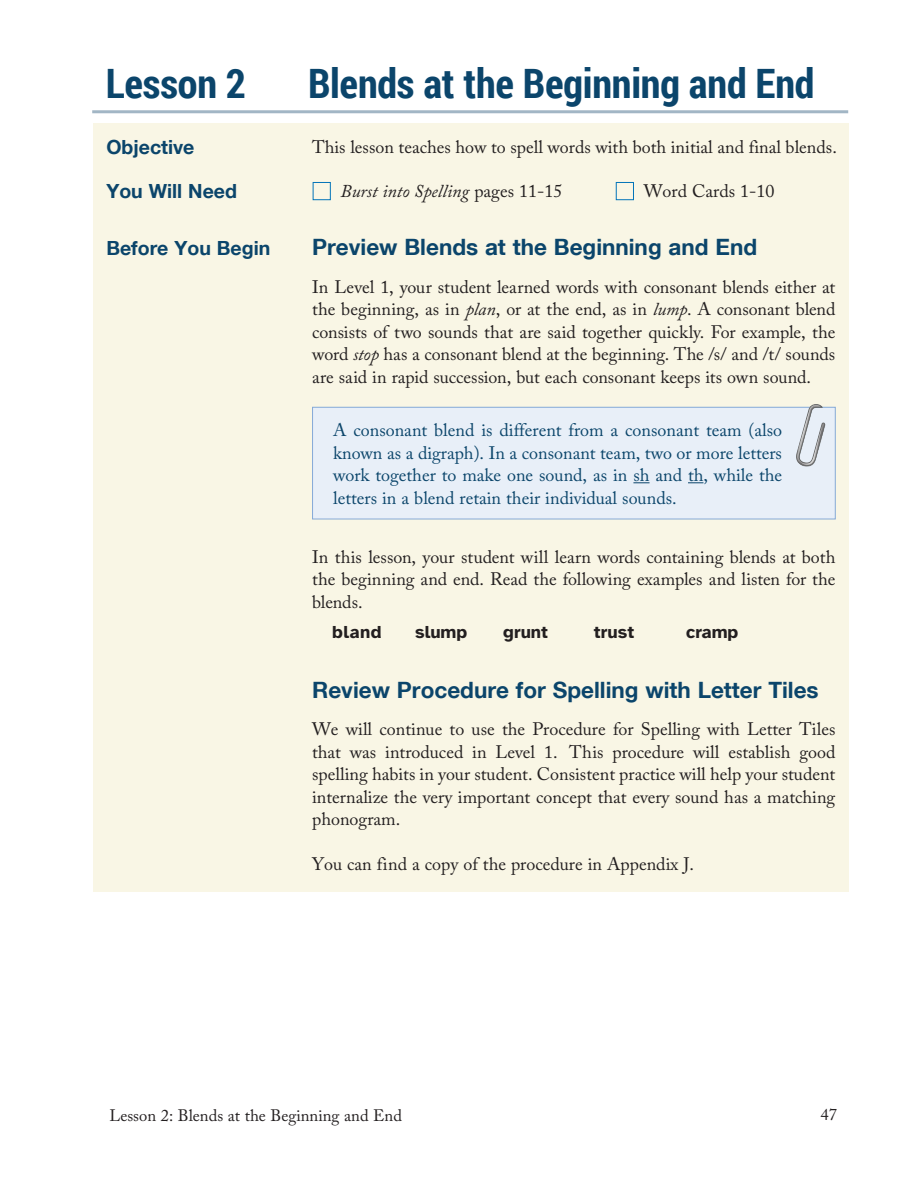
<style>
.page{position:relative;width:918px;height:1188px;background:#fff}
.page>*{position:absolute;margin:0;border:0;box-sizing:border-box;transform-origin:0 0}
.t1{font:700 40.5px "Roboto Condensed";letter-spacing:-.005em;color:#0b456b}
.t2{font:700 22.5px "Helvetica Neue LT Com";color:#0b456b}
.t3{font:700 19.5px "Helvetica Neue LT Com";color:#0b456b}
.t4{font:18px/22.5px "Adobe Caslon Pro";color:#231f20;text-align:justify}
.t5{font:18px/22.5px "Adobe Caslon Pro";color:#0b456b;text-align:justify}
.t6{font:italic 18px "Adobe Caslon Pro";color:#231f20}
.t7{font:700 18px "Atkinson Hyperlegible";color:#231f20}
.t8{font:16.5px "Adobe Caslon Pro";color:#231f20}
.s1{font-style:normal}
.s2{font-style:italic}
</style>
<div class="page">
<div style="left:93px;top:124px;width:756px;height:768px;background:#f9f6e5"></div>
<div style="left:313px;top:182px;width:18px;height:18px;border:1px solid #0374b9"></div>
<div style="left:616px;top:182px;width:18px;height:18px;border:1px solid #0374b9"></div>
<div style="left:313px;top:407px;width:522px;height:112px;background:#e8eff8"></div>
<svg style="left:633px;top:482px;width:17px;height:1px"></svg>
<svg style="left:688px;top:482px;width:15px;height:1px"></svg>
<div style="left:312px;top:407px;width:524px;height:112px;border:1px solid #85aad7"></div>
<svg style="left:796px;top:404px;width:29px;height:62px"></svg>
<hr style="left:92px;top:110px;width:756px;height:3px;background:#a2b6c5">
<h1 class="t1" style="left:106px;top:55px;width:142px">Lesson 2</h1>
<h1 class="t1" style="left:308px;top:55px;width:508px">Blends at the Beginning and End</h1>
<p class="t3" style="left:106px;top:134px;width:90px">Objective</p>
<p class="t4" style="left:312px;top:135px;width:526px">This lesson teaches how to spell words with both initial and final blends.</p>
<p class="t3" style="left:106px;top:179px;width:132px">You Will Need</p>
<p class="t3" style="left:106px;top:235px;width:165px">Before You Begin</p>
<p class="t6" style="left:341px;top:181px;width:223px">Burst into Spelling <span class="s1">pages 11-15</span></p>
<p class="t4" style="left:644px;top:180px;width:132px">Word Cards 1-10</p>
<p class="t2" style="left:312px;top:233px;width:447px">Preview Blends at the Beginning and End</p>
<p class="t4" style="left:312px;top:275px;width:525px">In Level 1, your student learned words with consonant blends either at the beginning, as in <span class="s2">plan</span>, or at the end, as in <span class="s2">lump</span>. A consonant blend consists of two sounds that are said together quickly. For example, the word <span class="s2">stop</span> has a consonant blend at the beginning. The /s/ and /t/ sounds are said in rapid succession, but each consonant keeps its own sound.</p>
<p class="t5" style="left:333px;top:419px;width:450px">A consonant blend is different from a consonant team (also known as a digraph). In a consonant team, two or more letters work together to make one sound, as in sh and th, while the letters in a blend retain their individual sounds.</p>
<p class="t4" style="left:312px;top:545px;width:525px">In this lesson, your student will learn words containing blends at both the beginning and end. Read the following examples and listen for the blends.</p>
<p class="t7" style="left:332px;top:622px;width:51px">bland</p>
<p class="t7" style="left:415px;top:622px;width:54px">slump</p>
<p class="t7" style="left:503px;top:622px;width:46px">grunt</p>
<p class="t7" style="left:594px;top:622px;width:42px">trust</p>
<p class="t7" style="left:686px;top:622px;width:54px">cramp</p>
<p class="t2" style="left:312px;top:676px;width:508px">Review Procedure for Spelling with Letter Tiles</p>
<p class="t4" style="left:312px;top:718px;width:525px">We will continue to use the Procedure for Spelling with Letter Tiles that was introduced in Level 1. This procedure will establish good spelling habits in your student. Consistent practice will help your student internalize the very important concept that every sound has a matching phonogram.</p>
<p class="t4" style="left:312px;top:853px;width:383px">You can find a copy of the procedure in Appendix J.</p>
<p class="t8" style="left:110px;top:1106px;width:294px">Lesson 2: Blends at the Beginning and End</p>
<p class="t8" style="left:821px;top:1104px;width:18px">47</p>
</div>
